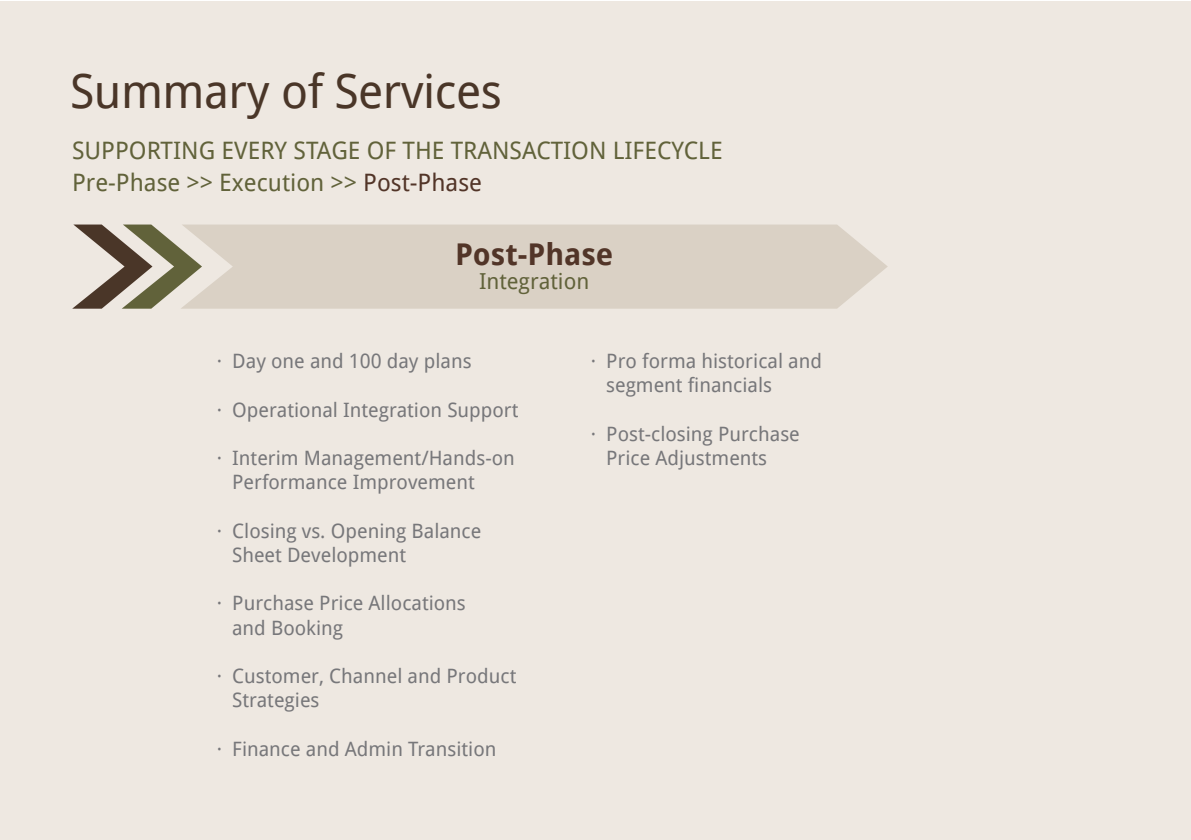
<style>
.page{position:relative;width:1191px;height:840px;background:#fff}
.page>*{position:absolute;margin:0;border:0;box-sizing:border-box;transform-origin:0 0}
.t1{font:47px "Droid Sans";letter-spacing:-.01em;color:#4a3628}
.t2{font:700 30px "Droid Sans";color:#523528}
.t3{font:24px/31px "Droid Sans";color:#61623a}
.t4{font:22px "Droid Sans";color:#61623a}
.t5{font:19.8px/24.2px "Droid Sans";color:#77777a}
.s1{color:#523528}
</style>
<div class="page">
<div style="left:0;top:2px;width:1190px;height:838px;background:#eee8e1"></div>
<div style="left:202px;top:224px;width:686px;height:85px;background:#dad1c5"></div>
<svg style="left:72px;top:224px;width:130px;height:85px"></svg>
<h1 class="t1" style="left:70px;top:64px;width:433px">Summary of Services</h1>
<p class="t3" style="left:72px;top:136px;width:652px">SUPPORTING EVERY STAGE OF THE TRANSACTION LIFECYCLE<br>Pre-Phase &gt;&gt; Execution &gt;&gt; <span class="s1">Post-Phase</span></p>
<h2 class="t2" style="left:455px;top:237px;width:160px">Post-Phase</h2>
<p class="t4" style="left:479px;top:269px;width:112px">Integration</p>
<p class="t5" style="left:217px;top:349px;width:256px">· Day one and 100 day plans</p>
<p class="t5" style="left:217px;top:398px;width:303px">· Operational Integration Support</p>
<p class="t5" style="left:232px;top:446px;width:284px;text-indent:-15px">· Interim Management/Hands-on<br>Performance Improvement</p>
<p class="t5" style="left:232px;top:518px;width:251px;text-indent:-15px">· Closing vs. Opening Balance<br>Sheet Development</p>
<p class="t5" style="left:232px;top:591px;width:235px;text-indent:-15px">· Purchase Price Allocations and Booking</p>
<p class="t5" style="left:232px;top:664px;width:286px;text-indent:-15px">· Customer, Channel and Product<br>Strategies</p>
<p class="t5" style="left:217px;top:736px;width:281px">· Finance and Admin Transition</p>
<p class="t5" style="left:606px;top:349px;width:217px;text-indent:-15px">· Pro forma historical and segment financials</p>
<p class="t5" style="left:606px;top:422px;width:195px;text-indent:-15px">· Post-closing Purchase<br>Price Adjustments</p>
</div>
